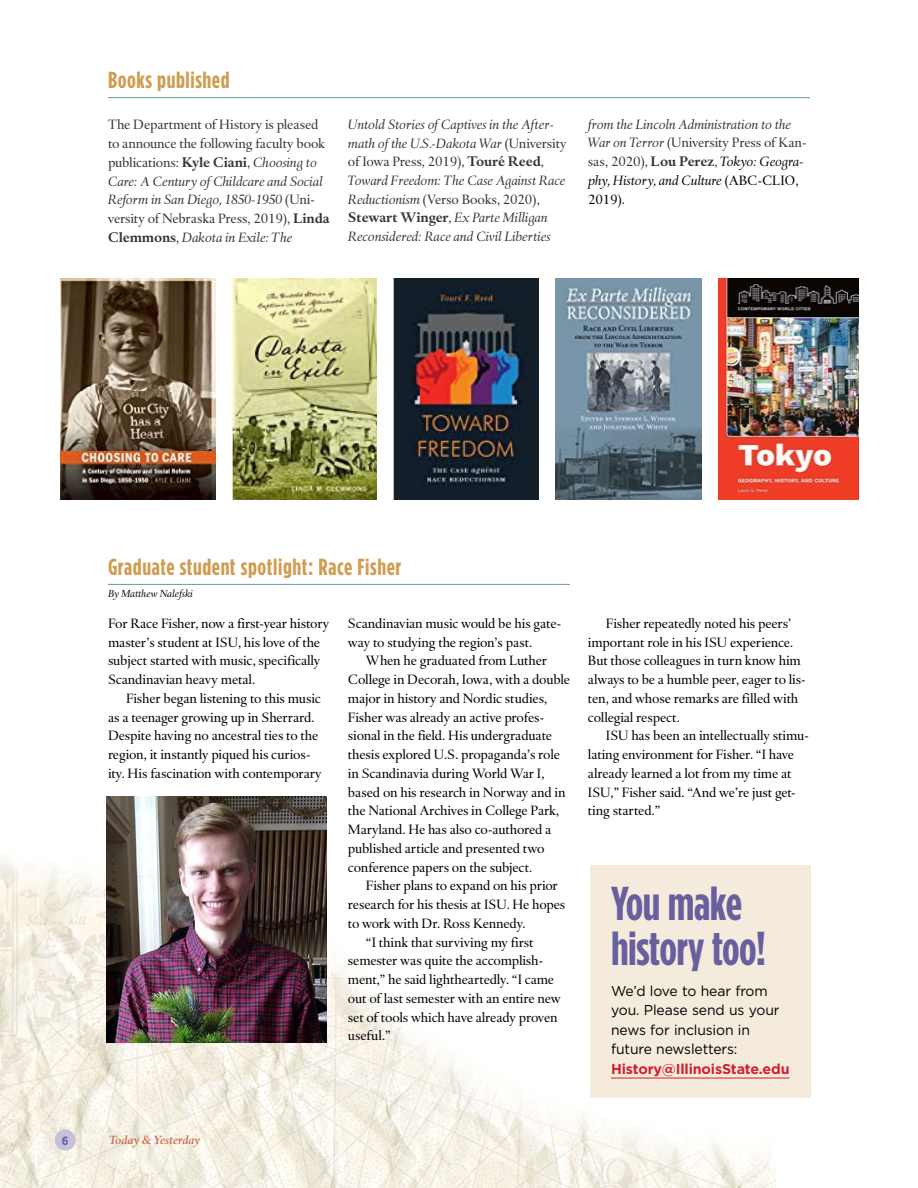
<style>
.page{position:relative;width:918px;height:1188px;background:#fff}
.page>*{position:absolute;margin:0;border:0;box-sizing:border-box;transform-origin:0 0}
.H2{font:700 47.55px/45px "Gotham Condensed";letter-spacing:-.01em;color:#675f9e}
.H2-2{font:700 23.25px "Gotham Condensed";letter-spacing:.025em;color:#cf9c51}
.P{font:14.25px/19.5px "Gotham";letter-spacing:-.01em;color:#000}
.P-2{font:13.8px "Haarlemmer";letter-spacing:-.01em;color:#000}
.t1{font:italic 13.8px/18.8px "Haarlemmer";letter-spacing:-.01em;color:#343433}
.t2{font:13.8px/18.8px "Haarlemmer";letter-spacing:-.01em;color:#343433}
.t3{font:italic 500 12px "Haarlemmer";color:#ca633e}
.t4{font:700 12px "Gotham";color:#675f9e;scale:.85 1}
.By_Line__Author{font:italic 10.5px "Haarlemmer";letter-spacing:-.005em;color:#000}
.s1{font-weight:700}
.s2{font-style:italic}
.s3{font-style:normal}
.s4{font-weight:700;font-style:normal}
.s5{color:#000}
.s6{font-style:normal;color:#000}
.s7{font-weight:700;color:#d4202d}
</style>
<div class="page">
<img style="left:0;top:796px;width:776px;height:392px">
<div style="left:55px;top:1130px;width:21px;height:20px;background:#c6c1da;border-radius:50%"></div>
<div style="left:590px;top:866px;width:221px;height:232px;background:#f5ebdd"></div>
<hr style="left:611px;top:1078px;width:179px;height:1px;background:#d4202d">
<img style="left:61px;top:278px;width:154px;height:221px">
<img style="left:232px;top:278px;width:145px;height:221px">
<img style="left:718px;top:278px;width:141px;height:221px">
<img style="left:394px;top:278px;width:145px;height:221px">
<img style="left:555px;top:278px;width:147px;height:221px">
<hr style="left:108px;top:97px;width:702px;height:1px;background:#649891">
<hr style="left:108px;top:584px;width:462px;height:1px;background:#649891">
<img style="left:107px;top:796px;width:220px;height:246px">
<h2 class="H2-2" style="left:108px;top:67px;width:123px">Books published</h2>
<p class="t2" style="left:108px;top:116px;width:224px">The Department of History is pleased to announce the following faculty book publications: <span class="s1">Kyle Ciani</span>, <span class="s2">Choosing to Care: A Century of Childcare and Social Reform in San Diego, 1850-1950</span> (Uni&shy;versity of Nebraska Press, 2019), <span class="s1">Linda Clemmons</span>, <span class="s2">Dakota in Exile: The</span></p>
<p class="t1" style="left:348px;top:115px;width:220px">Untold Stories of Captives in the After&shy;math of the U.S.-Dakota War <span class="s3">(University of Iowa Press, 2019),</span> <span class="s4">Touré Reed</span><span class="s3">, </span>Toward Freedom: The Case Against Race Reductionism <span class="s3">(Verso Books, 2020), </span><span class="s4">Stewart Winger</span><span class="s3">,</span> Ex Parte Milligan Reconsidered: Race and Civil Liberties</p>
<p class="t1" style="left:588px;top:115px;width:220px">from the Lincoln Administration to the<br>War on Terror <span class="s3">(University Press of Kan&shy;sas, 2020),</span> <span class="s4">Lou Perez</span><span class="s3">,</span> <span class="s5">Tokyo: Geogra&shy;phy, History, and Culture</span> <span class="s6">(ABC-CLIO,<br>2019).</span></p>
<h2 class="H2-2" style="left:108px;top:554px;width:295px">Graduate student spotlight: Race Fisher</h2>
<p class="By_Line__Author" style="left:108px;top:588px;width:86px">By Matthew Nalefski</p>
<p class="P-2" style="left:108px;top:615px;width:223px">For Race Fisher, now a first-year history</p>
<p class="P-2" style="left:108px;top:634px;width:214px">master’s student at ISU, his love of the</p>
<p class="P-2" style="left:108px;top:653px;width:214px">subject started with music, specifically</p>
<p class="P-2" style="left:108px;top:672px;width:149px">Scandinavian heavy metal.</p>
<p class="P-2" style="left:126px;top:690px;width:196px">Fisher began listening to this music</p>
<p class="P-2" style="left:108px;top:709px;width:208px">as a teenager growing up in Sherrard.</p>
<p class="P-2" style="left:108px;top:728px;width:212px">Despite having no ancestral ties to the</p>
<p class="P-2" style="left:108px;top:747px;width:204px">region, it instantly piqued his curios-</p>
<p class="P-2" style="left:108px;top:765px;width:215px">ity. His fascination with contemporary</p>
<p class="P-2" style="left:348px;top:615px;width:215px">Scandinavian music would be his gate-</p>
<p class="P-2" style="left:348px;top:634px;width:186px">way to studying the region’s past.</p>
<p class="P-2" style="left:366px;top:653px;width:183px">When he graduated from Luther</p>
<p class="P-2" style="left:348px;top:672px;width:224px">College in Decorah, Iowa, with a double</p>
<p class="P-2" style="left:348px;top:690px;width:201px">major in history and Nordic studies,</p>
<p class="P-2" style="left:348px;top:709px;width:198px">Fisher was already an active profes-</p>
<p class="P-2" style="left:348px;top:728px;width:206px">sional in the field. His undergraduate</p>
<p class="P-2" style="left:348px;top:747px;width:213px">thesis explored U.S. propaganda’s role</p>
<p class="P-2" style="left:348px;top:765px;width:198px">in Scandinavia during World War I,</p>
<p class="P-2" style="left:348px;top:784px;width:219px">based on his research in Norway and in</p>
<p class="P-2" style="left:348px;top:803px;width:213px">the National Archives in College Park,</p>
<p class="P-2" style="left:348px;top:822px;width:205px">Maryland. He has also co-authored a</p>
<p class="P-2" style="left:348px;top:840px;width:198px">published article and presented two</p>
<p class="P-2" style="left:348px;top:859px;width:186px">conference papers on the subject.</p>
<p class="P-2" style="left:366px;top:878px;width:193px">Fisher plans to expand on his prior</p>
<p class="P-2" style="left:348px;top:897px;width:219px">research for his thesis at ISU. He hopes</p>
<p class="P-2" style="left:348px;top:915px;width:179px">to work with Dr. Ross Kennedy.</p>
<p class="P-2" style="left:366px;top:934px;width:169px">“I think that surviving my first</p>
<p class="P-2" style="left:348px;top:953px;width:197px">semester was quite the accomplish-</p>
<p class="P-2" style="left:348px;top:972px;width:208px">ment,” he said lightheartedly. “I came</p>
<p class="P-2" style="left:348px;top:990px;width:214px">out of last semester with an entire new</p>
<p class="P-2" style="left:348px;top:1009px;width:211px">set of tools which have already proven</p>
<p class="P-2" style="left:348px;top:1028px;width:44px">useful.”</p>
<p class="P-2" style="left:606px;top:615px;width:187px">Fisher repeatedly noted his peers’</p>
<p class="P-2" style="left:588px;top:634px;width:207px">important role in his ISU experience.</p>
<p class="P-2" style="left:588px;top:653px;width:214px">But those colleagues in turn know him</p>
<p class="P-2" style="left:588px;top:671px;width:219px">always to be a humble peer, eager to lis-</p>
<p class="P-2" style="left:588px;top:690px;width:212px">ten, and whose remarks are filled with</p>
<p class="P-2" style="left:588px;top:709px;width:93px">collegial respect.</p>
<p class="P-2" style="left:606px;top:728px;width:204px">ISU has been an intellectually stimu-</p>
<p class="P-2" style="left:588px;top:746px;width:208px">lating environment for Fisher. “I have</p>
<p class="P-2" style="left:588px;top:765px;width:205px">already learned a lot from my time at</p>
<p class="P-2" style="left:588px;top:784px;width:209px">ISU,” Fisher said. “And we’re just get-</p>
<p class="P-2" style="left:588px;top:803px;width:74px">ting started.”</p>
<h2 class="H2" style="left:611px;top:880px;width:157px">You make history too!</h2>
<p class="P" style="left:611px;top:980px;width:180px">We’d love to hear from you. Please send us your news for inclusion in future newsletters:<br><span class="s7">History@IllinoisState.edu</span></p>
<p class="t4" style="left:62px;top:1133px;width:9px">6</p>
<p class="t3" style="left:109px;top:1133px;width:93px">Today &amp; Yesterday</p>
</div>
